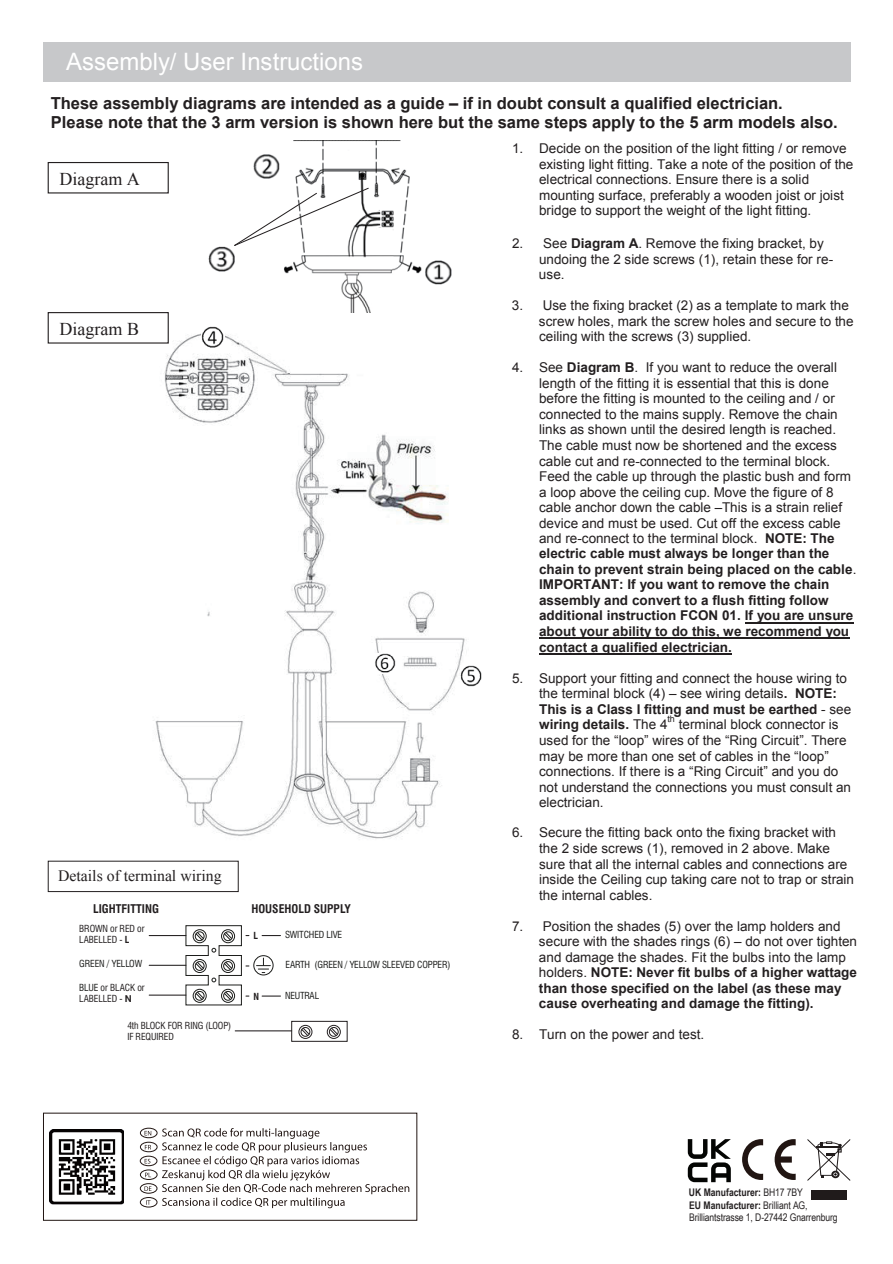
<style>
.page{position:relative;width:893px;height:1264px;background:#fff}
.page>*{position:absolute;margin:0;border:0;box-sizing:border-box;transform-origin:0 0}
.t1{font:24px "Arial";color:#fff}
.t2{font:18px "Times New Roman";color:#231f20}
.t3{font:700 16.5px/18.9px "Arial";color:#231f20}
.t4{font:15.75px "Times New Roman";color:#231f20}
.t5{font:13.5px/15.6px "Arial";letter-spacing:.005em;color:#231f20}
.t6{font:700 condensed 11.7px "Swiss 721 BT";color:#231f20}
.t7{font:10.5px/12px "Arial Narrow";letter-spacing:-.01em;color:#231f20}
.t8{font:700 10.5px "Arial Narrow";color:#231f20}
.t9{font:condensed 9.45px/10.5px "Swiss 721 BT";letter-spacing:-.01em;color:#231f20}
.t10{font:condensed 9.45px "Swiss 721 BT";letter-spacing:-.015em;color:#1c1d1b}
.t11{font:700 condensed 9.45px "Swiss 721 BT";color:#231f20}
.t12{font:9px "Arial";color:#231f20}
.s1{font-weight:700}
.s2{color:#1c1d1b}
.s3{font-weight:700;font-stretch:normal}
.s4{font-weight:400}
</style>
<div class="page">
<img style="left:146px;top:333px;width:324px;height:506px">
<img style="left:201px;top:327px;width:23px;height:20px">
<img style="left:460px;top:665px;width:22px;height:21px">
<img style="left:373px;top:653px;width:24px;height:20px">
<div style="left:43px;top:43px;width:807px;height:39px;background:#c7c8ca"></div>
<div style="left:48px;top:162px;width:121px;height:31px;background:#fff;border:1px solid #231f20"></div>
<div style="left:48px;top:312px;width:121px;height:31px;background:#fff;border:1px solid #231f20"></div>
<img style="left:284px;top:140px;width:138px;height:172px">
<img style="left:425px;top:260px;width:27px;height:25px">
<img style="left:253px;top:154px;width:27px;height:25px">
<img style="left:208px;top:246px;width:27px;height:26px">
<svg style="left:233px;top:187px;width:137px;height:60px"></svg>
<svg style="left:254px;top:955px;width:19px;height:19px"></svg>
<div style="left:254px;top:955px;width:19px;height:20px;border:1px solid #1c1d1b;border-radius:50%"></div>
<svg style="left:257px;top:957px;width:13px;height:16px"></svg>
<svg style="left:291px;top:1020px;width:57px;height:21px"></svg>
<hr style="left:235px;top:1030px;width:57px;height:1px;background:#231f20">
<hr style="left:149px;top:934px;width:37px;height:1px;background:#231f20">
<hr style="left:149px;top:964px;width:37px;height:1px;background:#231f20">
<hr style="left:149px;top:994px;width:37px;height:1px;background:#231f20">
<svg style="left:262px;top:995px;width:18px;height:1px"></svg>
<svg style="left:185px;top:925px;width:64px;height:80px"></svg>
<hr style="left:745px;top:621px;width:109px;height:2px;background:#231f20">
<hr style="left:539px;top:637px;width:310px;height:1px;background:#231f20">
<hr style="left:539px;top:653px;width:193px;height:1px;background:#231f20">
<svg style="left:807px;top:1139px;width:44px;height:41px"></svg>
<div style="left:811px;top:1190px;width:36px;height:9px;background:#201b1b"></div>
<svg style="left:162px;top:1128px;width:247px;height:79px"></svg>
<div style="left:140px;top:1127px;width:17px;height:10px;border:1px solid #211512;border-radius:50%"></div>
<svg style="left:145px;top:1130px;width:6px;height:5px"></svg>
<div style="left:140px;top:1183px;width:17px;height:10px;border:1px solid #211512;border-radius:50%"></div>
<svg style="left:144px;top:1185px;width:8px;height:5px"></svg>
<div style="left:140px;top:1141px;width:17px;height:10px;border:1px solid #211512;border-radius:50%"></div>
<svg style="left:145px;top:1144px;width:6px;height:5px"></svg>
<div style="left:140px;top:1196px;width:17px;height:10px;border:1px solid #211512;border-radius:50%"></div>
<svg style="left:146px;top:1200px;width:5px;height:4px"></svg>
<div style="left:140px;top:1155px;width:17px;height:10px;border:1px solid #211512;border-radius:50%"></div>
<svg style="left:145px;top:1158px;width:5px;height:5px"></svg>
<div style="left:140px;top:1169px;width:17px;height:10px;border:1px solid #211512;border-radius:50%"></div>
<svg style="left:145px;top:1172px;width:5px;height:4px"></svg>
<img style="left:50px;top:1129px;width:74px;height:75px">
<svg style="left:742px;top:1139px;width:21px;height:40px"></svg>
<svg style="left:775px;top:1139px;width:21px;height:40px"></svg>
<svg style="left:688px;top:1139px;width:43px;height:42px"></svg>
<h1 class="t1" style="left:66px;top:46px;width:299px">Assembly/ User Instructions</h1>
<p class="t3" style="left:51px;top:94px;width:788px">These assembly diagrams are intended as a guide – if in doubt consult a qualified electrician.<br>Please note that the 3 arm version is shown here but the same steps apply to the 5 arm models also.</p>
<h2 class="t2" style="left:60px;top:166px;width:82px">Diagram A</h2>
<h2 class="t2" style="left:60px;top:316px;width:81px">Diagram B</h2>
<p class="t4" style="left:58px;top:865px;width:165px">Details of terminal wiring</p>
<p class="t6" style="left:93px;top:901px;width:67px">LIGHTFITTING</p>
<p class="t6" style="left:251px;top:901px;width:101px">HOUSEHOLD SUPPLY</p>
<p class="t9" style="left:79px;top:923px;width:67px">BROWN or RED or<br>LABELLED - <span class="s1">L</span></p>
<p class="t10" style="left:79px;top:958px;width:65px">GREEN / YELLOW</p>
<p class="t9" style="left:79px;top:982px;width:67px"><span class="s2">BLUE</span> or BLACK or<br>LABELLED - <span class="s3">N</span></p>
<p class="t9" style="left:127px;top:1019px;width:105px;line-height:11.4px">4th BLOCK FOR RING (LOOP)<br>IF REQUIRED</p>
<p class="t11" style="left:253px;top:930px;width:6px">L</p>
<p class="t10" style="left:285px;top:929px;width:59px">SWITCHED LIVE</p>
<p class="t10" style="left:286px;top:958px;width:167px">EARTH (GREEN / YELLOW SLEEVED COPPER)</p>
<p class="t11" style="left:253px;top:990px;width:7px">N</p>
<p class="t10" style="left:285px;top:989px;width:36px">NEUTRAL</p>
<p class="t5" style="left:539px;top:141px;width:316px;text-indent:-27px">1. Decide on the position of the light fitting / or remove existing light fitting. Take a note of the position of the electrical connections. Ensure there is a solid mounting surface, preferably a wooden joist or joist bridge to support the weight of the light fitting.</p>
<p class="t5" style="left:539px;top:235px;width:296px;text-indent:-27px">2. See <span class="s1">Diagram A</span>. Remove the fixing bracket, by undoing the 2 side screws (1), retain these for re&shy;use.</p>
<p class="t5" style="left:539px;top:298px;width:316px;text-indent:-27px">3. Use the fixing bracket (2) as a template to mark the screw holes, mark the screw holes and secure to the ceiling with the screws (3) supplied.</p>
<p class="t5" style="left:539px;top:359px;width:319px;text-indent:-27px">4. See <span class="s1">Diagram B</span>. If you want to reduce the overall length of the fitting it is essential that this is done before the fitting is mounted to the ceiling and / or connected to the mains supply. Remove the chain links as shown until the desired length is reached.<br>The cable must now be shortened and the excess cable cut and re-connected to the terminal block.<br>Feed the cable up through the plastic bush and form a loop above the ceiling cup. Move the figure of 8 cable anchor down the cable –This is a strain relief device and must be used. Cut off the excess cable and re-connect to the terminal block. <span class="s1">NOTE: The electric cable must always be longer than the chain to prevent strain being placed on the cable</span>.<br><span class="s1">IMPORTANT: If you want to remove the chain assembly and convert to a flush fitting follow additional instruction FCON 01. If you are unsure about your ability to do this, we recommend you contact a qualified electrician.</span></p>
<p class="t5" style="left:539px;top:670px;width:314px;text-indent:-27px">5. Support your fitting and connect the house wiring to the terminal block (4) – see wiring details<span class="s1">. NOTE:<br>This is a Class I fitting and must be earthed</span> - see <span class="s1">wiring details.</span> The 4</p>
<p class="t12" style="left:668px;top:713px;width:9px">th</p>
<p class="t5" style="left:539px;top:716px;width:314px;text-indent:140px">terminal block connector is used for the “loop” wires of the “Ring Circuit”. There may be more than one set of cables in the “loop” connections. If there is a “Ring Circuit” and you do not understand the connections you must consult an electrician.</p>
<p class="t5" style="left:539px;top:824px;width:317px;text-indent:-27px">6. Secure the fitting back onto the fixing bracket with the 2 side screws (1), removed in 2 above. Make sure that all the internal cables and connections are inside the Ceiling cup taking care not to trap or strain the internal cables.</p>
<p class="t5" style="left:539px;top:918px;width:320px;text-indent:-27px">7. Position the shades (5) over the lamp holders and secure with the shades rings (6) – do not over tighten and damage the shades. Fit the bulbs into the lamp holders. <span class="s1">NOTE: Never fit bulbs of a higher wattage than those specified on the label (as these may cause overheating and damage the fitting).</span></p>
<p class="t5" style="left:512px;top:1026px;width:194px">8. Turn on the power and test.</p>
<p class="t8" style="left:689px;top:1184px;width:116px">UK Manufacturer: <span class="s4">BH17 7BY</span></p>
<p class="t7" style="left:689px;top:1198px;width:150px"><span class="s1">EU Manufacturer:</span> Brilliant AG,<br>Brilliantstrasse 1, D-27442 Gnarrenburg</p>
</div>
